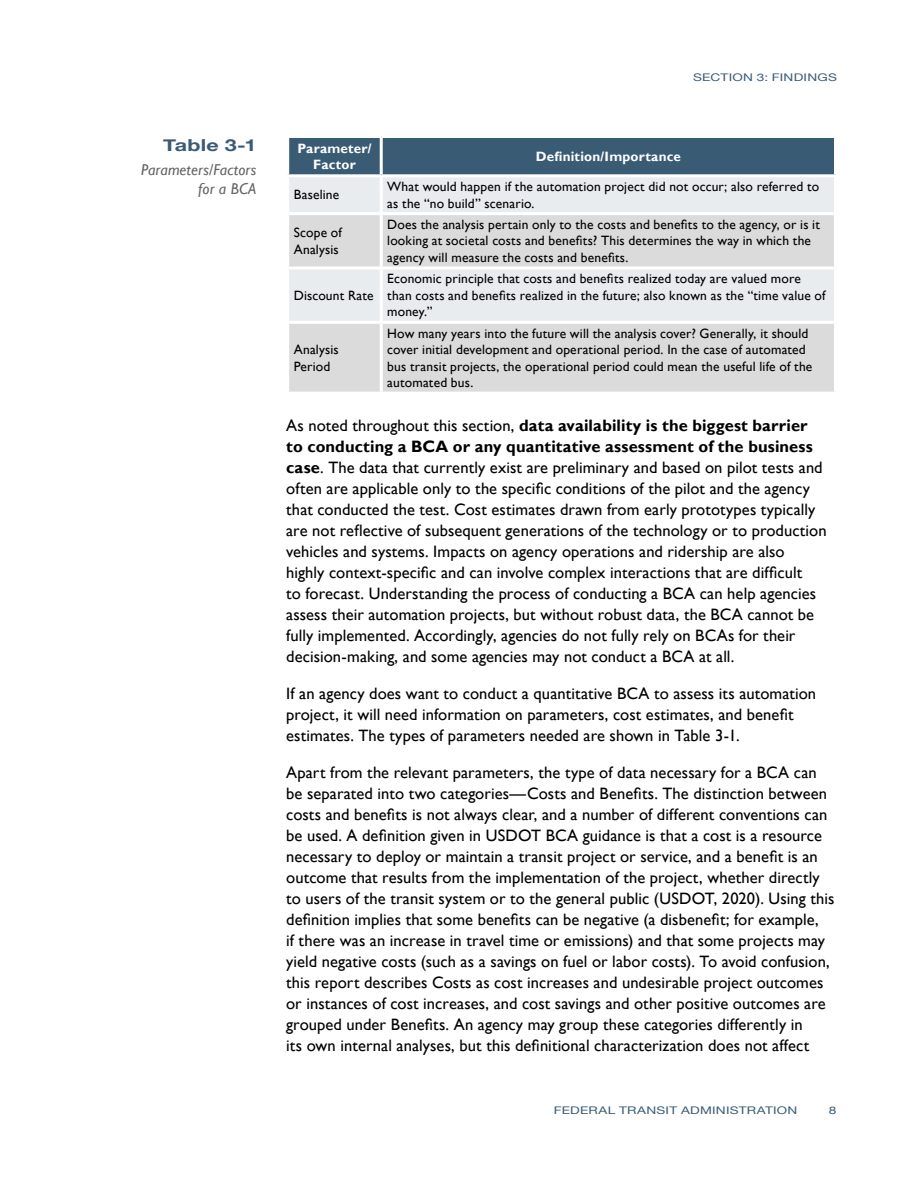
<style>
.page{position:relative;width:918px;height:1188px;background:#fff}
.page>*{position:absolute;margin:0;border:0;box-sizing:border-box;transform-origin:0 0}
.BODY_TEXT{font:16.5px/21px "Gill Sans";letter-spacing:.005em;color:#000}
.Figure_Table_head{font:700 16.5px "Helvetica Neue";letter-spacing:.01em;color:#395b74;scale:1.3 1}
.FIGURES_following{font:italic 15.75px/18.9px "Gill Sans";letter-spacing:.005em;color:#636466;text-align:right}
.Table_body_text{font:13.5px/16.5px "Gill Sans";letter-spacing:.015em;color:#000}
.Table_headers{font:700 13.5px/16.5px "Gill Sans";letter-spacing:.015em;color:#fff;text-align:center}
.t1{font:10.5px "Helvetica Neue";letter-spacing:.02em;color:#395b74;scale:1.3 1}
.s1{font-weight:700}
</style>
<div class="page">
<div style="left:289px;top:138px;width:545px;height:36px;background:#395b74"></div>
<div style="left:289px;top:177px;width:545px;height:35px;background:#e9ecee"></div>
<svg style="left:289px;top:215px;width:545px;height:177px;background:#e0e0e0"></svg>
<hr style="left:380px;top:138px;width:3px;height:36px;background:#fff">
<hr style="left:380px;top:177px;width:3px;height:35px;background:#fff">
<hr style="left:380px;top:215px;width:3px;height:51px;background:#fff">
<hr style="left:286px;top:266px;width:95px;height:3px;background:#fff">
<hr style="left:381px;top:266px;width:456px;height:3px;background:#fff">
<hr style="left:380px;top:269px;width:3px;height:52px;background:#fff">
<hr style="left:286px;top:321px;width:95px;height:3px;background:#fff">
<hr style="left:381px;top:321px;width:456px;height:3px;background:#fff">
<hr style="left:380px;top:324px;width:3px;height:68px;background:#fff">
<h3 class="Figure_Table_head" style="left:163px;top:132px;width:73px">Table 3-1</h3>
<p class="FIGURES_following" style="left:141px;top:161px;width:117px">Parameters/Factors for a BCA</p>
<p class="t1" style="left:693px;top:69px;width:112px">SECTION 3: FINDINGS</p>
<h2 class="Table_headers" style="left:297px;top:140px;width:76px">Parameter/<br>Factor</h2>
<h2 class="Table_headers" style="left:536px;top:148px;width:147px">Definition/Importance</h2>
<p class="Table_body_text" style="left:294px;top:187px;width:47px">Baseline</p>
<p class="Table_body_text" style="left:387px;top:179px;width:434px">What would happen if the automation project did not occur; also referred to as the “no build” scenario.</p>
<p class="Table_body_text" style="left:294px;top:225px;width:50px">Scope of<br>Analysis</p>
<p class="Table_body_text" style="left:387px;top:216px;width:434px">Does the analysis pertain only to the costs and benefits to the agency, or is it looking at societal costs and benefits? This determines the way in which the agency will measure the costs and benefits.</p>
<p class="Table_body_text" style="left:294px;top:287px;width:81px">Discount Rate</p>
<p class="Table_body_text" style="left:387px;top:271px;width:440px">Economic principle that costs and benefits realized today are valued more than costs and benefits realized in the future; also known as the “time value of money.”</p>
<p class="Table_body_text" style="left:387px;top:325px;width:427px">How many years into the future will the analysis cover? Generally, it should cover initial development and operational period. In the case of automated bus transit projects, the operational period could mean the useful life of the automated bus.</p>
<p class="BODY_TEXT" style="left:286px;top:415px;width:542px">As noted throughout this section, <span class="s1">data availability is the biggest barrier to conducting a BCA or any quantitative assessment of the business case</span>. The data that currently exist are preliminary and based on pilot tests and often are applicable only to the specific conditions of the pilot and the agency that conducted the test. Cost estimates drawn from early prototypes typically are not reflective of subsequent generations of the technology or to production vehicles and systems. Impacts on agency operations and ridership are also highly context-specific and can involve complex interactions that are difficult<br>to forecast. Understanding the process of conducting a BCA can help agencies assess their automation projects, but without robust data, the BCA cannot be fully implemented. Accordingly, agencies do not fully rely on BCAs for their decision-making, and some agencies may not conduct a BCA at all.</p>
<p class="BODY_TEXT" style="left:286px;top:683px;width:532px">If an agency does want to conduct a quantitative BCA to assess its automation project, it will need information on parameters, cost estimates, and benefit estimates. The types of parameters needed are shown in Table 3-1.</p>
<p class="BODY_TEXT" style="left:286px;top:762px;width:550px">Apart from the relevant parameters, the type of data necessary for a BCA can be separated into two categories—Costs and Benefits. The distinction between costs and benefits is not always clear, and a number of different conventions can be used. A definition given in USDOT BCA guidance is that a cost is a resource necessary to deploy or maintain a transit project or service, and a benefit is an outcome that results from the implementation of the project, whether directly to users of the transit system or to the general public (USDOT, 2020). Using this definition implies that some benefits can be negative (a disbenefit; for example,<br>if there was an increase in travel time or emissions) and that some projects may yield negative costs (such as a savings on fuel or labor costs). To avoid confusion, this report describes Costs as cost increases and undesirable project outcomes or instances of cost increases, and cost savings and other positive outcomes are grouped under Benefits. An agency may group these categories differently in<br>its own internal analyses, but this definitional characterization does not affect</p>
<p class="Table_body_text" style="left:294px;top:342px;width:47px">Analysis<br>Period</p>
<p class="t1" style="left:554px;top:1103px;width:189px">FEDERAL TRANSIT ADMINISTRATION</p>
<p class="t1" style="left:829px;top:1103px;width:7px">8</p>
</div>
